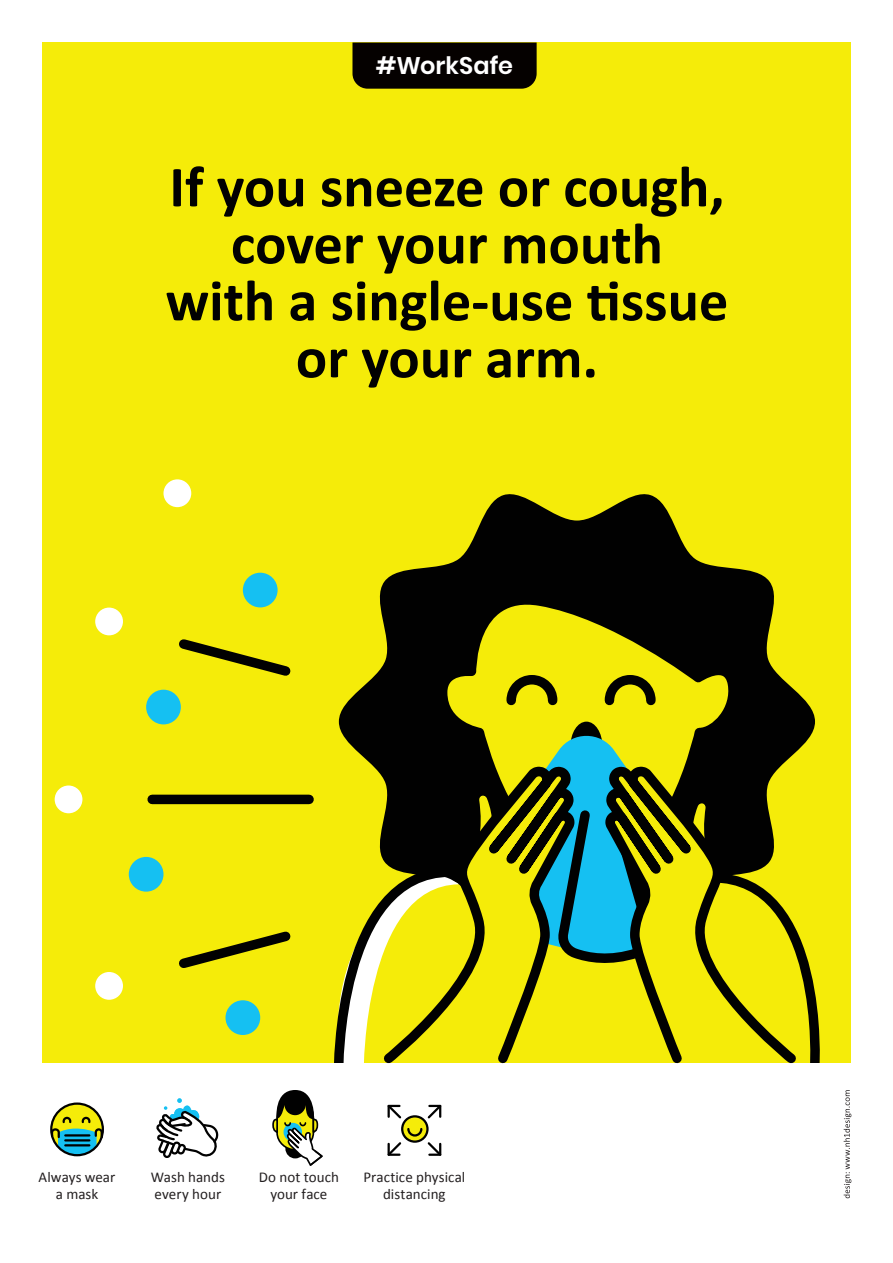
<style>
.page{position:relative;width:893px;height:1263px;background:#fff}
.page>*{position:absolute;margin:0;border:0;box-sizing:border-box;transform-origin:0 0}
.t1{font:700 58.5px/57px "Calibri";color:#010101;text-align:center}
.t2{font:600 24px "Poppins";color:#fff}
.t3{font:15px/16.5px "Calibri";letter-spacing:.005em;color:#231f20;text-align:center}
</style>
<div class="page">
<div style="left:42px;top:43px;width:809px;height:1020px;background:#f5ec09"></div>
<svg style="left:179px;top:639px;width:112px;height:37px"></svg>
<svg style="left:179px;top:931px;width:112px;height:37px"></svg>
<div style="left:152px;top:795px;width:157px;height:9px;background:#010101"></div>
<div style="left:129px;top:857px;width:34px;height:35px;background:#15c0f2;border-radius:50%"></div>
<div style="left:225px;top:1000px;width:35px;height:35px;background:#15c0f2;border-radius:50%"></div>
<div style="left:146px;top:690px;width:35px;height:34px;background:#15c0f2;border-radius:50%"></div>
<div style="left:243px;top:573px;width:35px;height:34px;background:#15c0f2;border-radius:50%"></div>
<div style="left:95px;top:608px;width:28px;height:27px;background:#fff;border-radius:50%"></div>
<div style="left:163px;top:479px;width:28px;height:28px;background:#fff;border-radius:50%"></div>
<div style="left:95px;top:972px;width:28px;height:28px;background:#fff;border-radius:50%"></div>
<div style="left:55px;top:785px;width:27px;height:28px;background:#fff;border-radius:50%"></div>
<svg style="left:339px;top:494px;width:476px;height:279px;fill:#010101"></svg>
<svg style="left:801px;top:941px;width:19px;height:122px"></svg>
<svg style="left:433px;top:589px;width:315px;height:169px;fill:#010101"></svg>
<div style="left:570px;top:722px;width:32px;height:49px;background:#010101;border-radius:50%"></div>
<svg style="left:474px;top:731px;width:225px;height:49px"></svg>
<svg style="left:502px;top:670px;width:60px;height:40px"></svg>
<svg style="left:600px;top:670px;width:60px;height:40px"></svg>
<svg style="left:334px;top:780px;width:262px;height:283px"></svg>
<svg style="left:596px;top:758px;width:205px;height:306px"></svg>
<svg style="left:379px;top:758px;width:204px;height:306px"></svg>
<svg style="left:844px;top:1090px;width:7px;height:108px"></svg>
<div style="left:352px;top:43px;width:185px;height:46px;background:#050100"></div>
<svg style="left:402px;top:1116px;width:25px;height:25px"></svg>
<div style="left:401px;top:1115px;width:28px;height:28px;border:2px solid #010101;border-radius:50%"></div>
<svg style="left:427px;top:1104px;width:15px;height:15px"></svg>
<svg style="left:387px;top:1104px;width:15px;height:15px"></svg>
<svg style="left:387px;top:1127px;width:55px;height:29px"></svg>
<svg style="left:272px;top:1090px;width:51px;height:76px"></svg>
<svg style="left:51px;top:1103px;width:52px;height:52px"></svg>
<svg style="left:50px;top:1116px;width:54px;height:41px"></svg>
<hr style="left:65px;top:1134px;width:24px;height:2px;background:#010101">
<hr style="left:65px;top:1139px;width:24px;height:2px;background:#010101">
<hr style="left:65px;top:1144px;width:24px;height:2px;background:#010101">
<div style="left:50px;top:1102px;width:54px;height:54px;border:2px solid #010101;border-radius:50%"></div>
<svg style="left:156px;top:1098px;width:63px;height:60px"></svg>
<h2 class="t2" style="left:376px;top:52px;width:139px">#WorkSafe</h2>
<h1 class="t1" style="left:166px;top:156px;width:564px">If you sneeze or cough, cover your mouth<br>with a single-use tissue or your arm.</h1>
<p class="t3" style="left:39px;top:1168px;width:78px">Always wear a mask</p>
<p class="t3" style="left:151px;top:1168px;width:76px;text-align:left">Wash hands every hour</p>
<p class="t3" style="left:259px;top:1168px;width:82px">Do not touch your face</p>
<p class="t3" style="left:363px;top:1168px;width:103px">Practice physical distancing</p>
</div>
